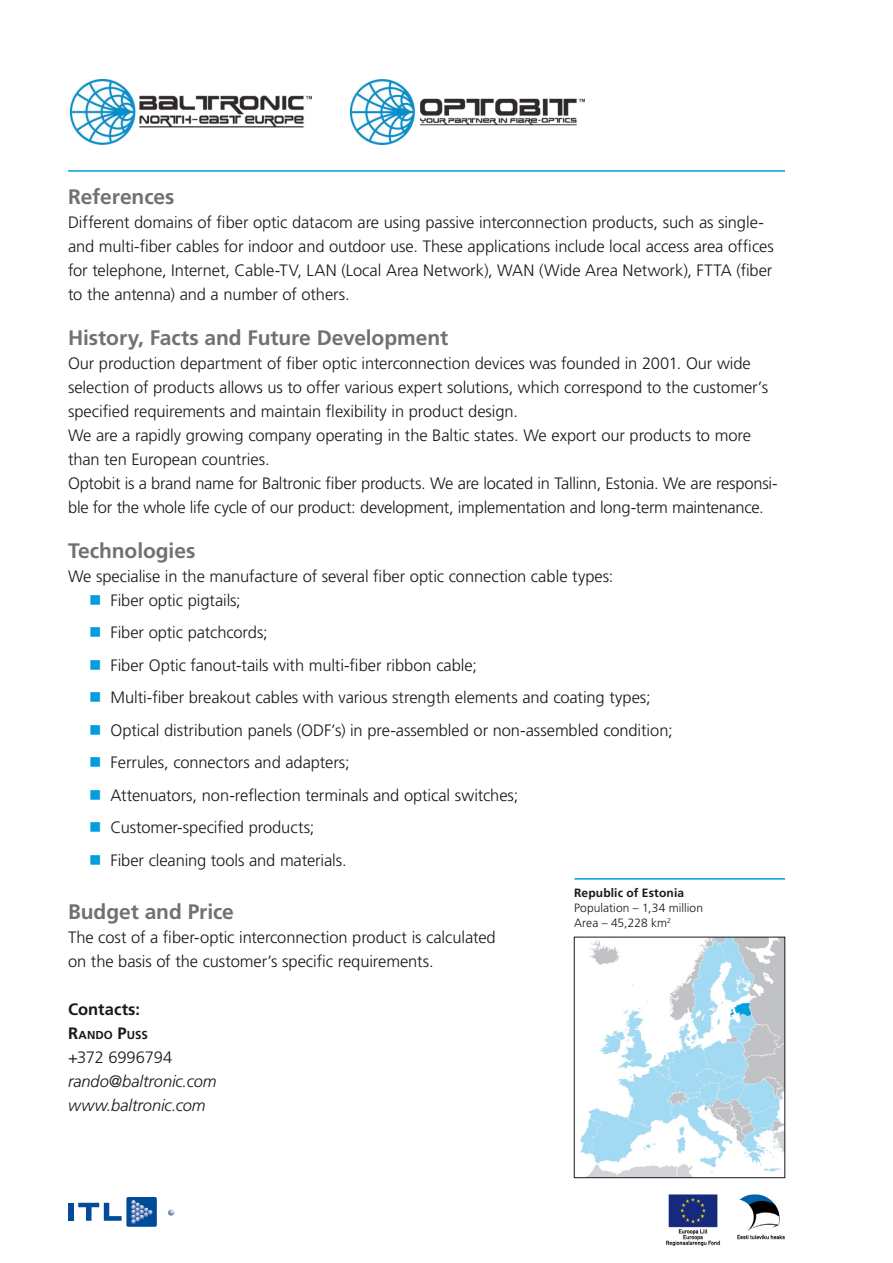
<style>
.page{position:relative;width:893px;height:1263px;background:#fff}
.page>*{position:absolute;margin:0;border:0;box-sizing:border-box;transform-origin:0 0}
.t1{font:700 21px "Frutiger LT Std";letter-spacing:-.005em;color:#707173}
.t2{font:300 16.5px/24px "Frutiger LT Std";letter-spacing:-.005em;color:#1a171c}
.t3{font:italic 300 16.5px/24px "Frutiger LT Std";letter-spacing:-.005em;color:#1a171c}
.t4{font:700 16.5px "Frutiger LT Std";color:#1a171c}
.t5{font:16.5px/32.5px "Wingdings";color:#009ee0;text-align:justify}
.t6{font:300 12px/15px "Frutiger LT Std";letter-spacing:.005em;color:#1a171c}
.t7{font:700 12px "Frutiger LT Std";letter-spacing:.015em;color:#1a171c}
.t8{font:700 11.55px "Frutiger LT Std";letter-spacing:.005em;color:#1a171c}
.s1{font-size:16.5px}
</style>
<div class="page">
<div style="left:126px;top:1197px;width:31px;height:30px;background:#004c99;border-radius:2px"></div>
<svg style="left:131px;top:1200px;width:22px;height:24px"></svg>
<svg style="left:168px;top:1209px;width:6px;height:7px"></svg>
<div style="left:68px;top:1203px;width:5px;height:18px;background:#004c99"></div>
<svg style="left:78px;top:1203px;width:44px;height:18px"></svg>
<img style="left:666px;top:1178px;width:119px;height:68px">
<img style="left:580px;top:939px;width:203px;height:237px">
<div style="left:574px;top:937px;width:211px;height:241px;border:1px solid #1a171c"></div>
<hr style="left:574px;top:878px;width:211px;height:2px;background:#009ee0">
<hr style="left:68px;top:170px;width:717px;height:2px;background:#009ee0">
<img style="left:71px;top:79px;width:240px;height:66px">
<img style="left:350px;top:79px;width:234px;height:66px">
<p class="t1" style="left:68px;top:188px;width:108px">References</p>
<p class="t2" style="left:68px;top:211px;width:707px">Different domains of fiber optic datacom are using passive interconnection products, such as single&shy;and multi-fiber cables for indoor and outdoor use. These applications include local access area offices for telephone, Internet, Cable-TV, LAN (Local Area Network), WAN (Wide Area Network), FTTA (fiber to the antenna) and a number of others.</p>
<p class="t1" style="left:68px;top:329px;width:382px">History, Facts and Future Development</p>
<p class="t2" style="left:68px;top:352px;width:711px">Our production department of fiber optic interconnection devices was founded in 2001. Our wide selection of products allows us to offer various expert solutions, which correspond to the customer’s specified requirements and maintain flexibility in product design.<br>We are a rapidly growing company operating in the Baltic states. We export our products to more than ten European countries.<br>Optobit is a brand name for Baltronic fiber products. We are located in Tallinn, Estonia. We are responsi&shy;ble for the whole life cycle of our product: development, implementation and long-term maintenance.</p>
<p class="t1" style="left:68px;top:542px;width:129px">Technologies</p>
<p class="t2" style="left:111px;top:565px;width:504px;text-indent:-43px">We specialise in the manufacture of several fiber optic connection cable types:<br>Fiber optic pigtails;</p>
<p class="t2" style="left:111px;top:617px;width:564px;line-height:32.5px">Fiber optic patchcords;<br>Fiber Optic fanout-tails with multi-fiber ribbon cable;<br>Multi-fiber breakout cables with various strength elements and coating types; Optical distribution panels (ODF’s) in pre-assembled or non-assembled condition; Ferrules, connectors and adapters;<br>Attenuators, non-reflection terminals and optical switches;<br>Customer-specified products;<br>Fiber cleaning tools and materials.</p>
<p class="t1" style="left:68px;top:903px;width:167px">Budget and Price</p>
<p class="t2" style="left:68px;top:927px;width:429px">The cost of a fiber-optic interconnection product is calculated on the basis of the customer’s specific requirements.</p>
<p class="t4" style="left:68px;top:1003px;width:74px">Contacts:</p>
<p class="t8" style="left:68px;top:1030px;width:81px"><span class="s1">R</span>ANDO <span class="s1">P</span>USS</p>
<p class="t2" style="left:68px;top:1047px;width:106px">+372 6996794</p>
<p class="t3" style="left:68px;top:1071px;width:150px">rando@baltronic.com www.baltronic.com</p>
<p class="t5" style="left:89px;top:584px;width:14px">■ ■ ■ ■ ■ ■ ■ ■ ■</p>
<p class="t7" style="left:574px;top:888px;width:112px">Republic of Estonia</p>
<p class="t6" style="left:574px;top:901px;width:130px">Population – 1,34 million<br>Area – 45,228 km<sup>2</sup></p>
</div>
